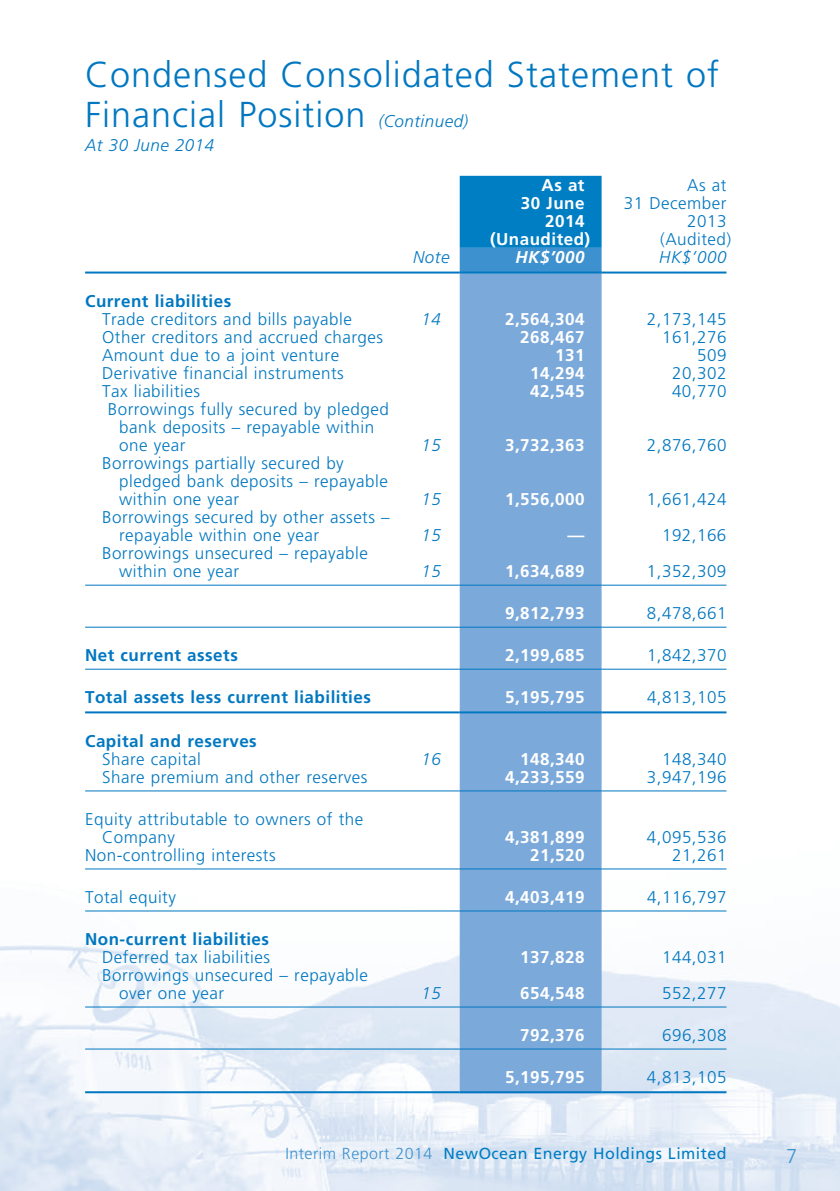
<style>
.page{position:relative;width:840px;height:1191px;background:#fff}
.page>*{position:absolute;margin:0;border:0;box-sizing:border-box;transform-origin:0 0}
.t1{font:300 36px/40px "Frutiger";letter-spacing:.03em;color:#0077c0}
.t2{font:300 20px "Frutiger";color:#3d91ce}
.t3{font:300 17px/18px "Frutiger";letter-spacing:.03em;color:#0077c0}
.t4{font:700 17px/18px "Frutiger";letter-spacing:.03em;color:#fff;text-align:right}
.t5{font:700 17px "Frutiger";letter-spacing:.03em;color:#0077c0}
.t6{font:italic 300 17px "Frutiger";letter-spacing:.03em;color:#0077c0}
.t7{font:italic 700 17px "Frutiger";color:#fff}
.t8{font:16px "Frutiger";letter-spacing:.03em;color:#007ec4}
.s1{font-style:italic;font-size:17px}
.s2{font-weight:300;color:#3d91ce}
</style>
<div class="page">
<img style="left:0;top:175px;width:839px;height:1016px">
<svg style="left:459px;top:176px;width:142px;height:95px;background:#1083c6"></svg>
<div style="left:459px;top:273px;width:142px;height:818px;background:#7ba9da"></div>
<hr style="left:85px;top:271px;width:318px;height:2px;background:#0077c0">
<hr style="left:403px;top:271px;width:56px;height:2px;background:#0077c0">
<hr style="left:459px;top:271px;width:142px;height:2px;background:#0077c0">
<hr style="left:601px;top:271px;width:125px;height:2px;background:#0077c0">
<hr style="left:85px;top:584px;width:318px;height:1px;background:#0077c0">
<hr style="left:403px;top:584px;width:56px;height:1px;background:#0077c0">
<hr style="left:459px;top:584px;width:142px;height:1px;background:#0077c0">
<hr style="left:601px;top:584px;width:125px;height:1px;background:#0077c0">
<hr style="left:85px;top:626px;width:318px;height:1px;background:#0077c0">
<hr style="left:403px;top:626px;width:56px;height:1px;background:#0077c0">
<hr style="left:459px;top:626px;width:142px;height:1px;background:#0077c0">
<hr style="left:601px;top:626px;width:125px;height:1px;background:#0077c0">
<hr style="left:85px;top:668px;width:318px;height:1px;background:#0077c0">
<hr style="left:403px;top:668px;width:56px;height:1px;background:#0077c0">
<hr style="left:459px;top:668px;width:142px;height:1px;background:#0077c0">
<hr style="left:601px;top:668px;width:125px;height:1px;background:#0077c0">
<hr style="left:85px;top:711px;width:318px;height:2px;background:#0077c0">
<hr style="left:403px;top:711px;width:56px;height:2px;background:#0077c0">
<hr style="left:459px;top:711px;width:142px;height:2px;background:#0077c0">
<hr style="left:601px;top:711px;width:125px;height:2px;background:#0077c0">
<hr style="left:85px;top:790px;width:318px;height:1px;background:#0077c0">
<hr style="left:403px;top:790px;width:56px;height:1px;background:#0077c0">
<hr style="left:459px;top:790px;width:142px;height:1px;background:#0077c0">
<hr style="left:601px;top:790px;width:125px;height:1px;background:#0077c0">
<hr style="left:85px;top:868px;width:318px;height:1px;background:#0077c0">
<hr style="left:403px;top:868px;width:56px;height:1px;background:#0077c0">
<hr style="left:459px;top:868px;width:142px;height:1px;background:#0077c0">
<hr style="left:601px;top:868px;width:125px;height:1px;background:#0077c0">
<hr style="left:85px;top:910px;width:318px;height:1px;background:#0077c0">
<hr style="left:403px;top:910px;width:56px;height:1px;background:#0077c0">
<hr style="left:459px;top:910px;width:142px;height:1px;background:#0077c0">
<hr style="left:601px;top:910px;width:125px;height:1px;background:#0077c0">
<hr style="left:85px;top:1006px;width:318px;height:1px;background:#0077c0">
<hr style="left:403px;top:1006px;width:56px;height:1px;background:#0077c0">
<hr style="left:459px;top:1006px;width:142px;height:1px;background:#0077c0">
<hr style="left:601px;top:1006px;width:125px;height:1px;background:#0077c0">
<hr style="left:85px;top:1048px;width:318px;height:1px;background:#0077c0">
<hr style="left:403px;top:1048px;width:56px;height:1px;background:#0077c0">
<hr style="left:459px;top:1048px;width:142px;height:1px;background:#0077c0">
<hr style="left:601px;top:1048px;width:125px;height:1px;background:#0077c0">
<hr style="left:85px;top:1091px;width:318px;height:2px;background:#0077c0">
<hr style="left:403px;top:1091px;width:56px;height:2px;background:#0077c0">
<hr style="left:459px;top:1091px;width:142px;height:2px;background:#0077c0">
<hr style="left:601px;top:1091px;width:125px;height:2px;background:#0077c0">
<h1 class="t1" style="left:85px;top:55px;width:635px">Condensed Consolidated Statement of<br>Financial Position <span class="s1">(Continued)</span></h1>
<p class="t6" style="left:85px;top:136px;width:131px">At 30 June 2014</p>
<p class="t4" style="left:520px;top:176px;width:65px">As at<br>30 June<br>2014</p>
<p class="t3" style="left:623px;top:177px;width:104px;text-align:right">As at<br>31 December<br>2013</p>
<p class="t4" style="left:489px;top:230px;width:102px">(Unaudited)</p>
<p class="t3" style="left:660px;top:231px;width:72px">(Audited)</p>
<p class="t6" style="left:413px;top:248px;width:38px">Note</p>
<p class="t7" style="left:515px;top:247px;width:71px">HK$’000</p>
<p class="t6" style="left:659px;top:248px;width:69px">HK$’000</p>
<p class="t5" style="left:85px;top:291px;width:148px">Current liabilities</p>
<p class="t3" style="left:102px;top:310px;width:251px">Trade creditors and bills payable</p>
<p class="t6" style="left:421px;top:309px;width:21px">14</p>
<p class="t4" style="left:505px;top:310px;width:81px">2,564,304</p>
<p class="t3" style="left:646px;top:310px;width:81px">2,173,145</p>
<p class="t3" style="left:102px;top:328px;width:282px">Other creditors and accrued charges</p>
<p class="t4" style="left:520px;top:328px;width:66px">268,467</p>
<p class="t3" style="left:661px;top:328px;width:66px">161,276</p>
<p class="t3" style="left:102px;top:346px;width:238px">Amount due to a joint venture</p>
<p class="t4" style="left:555px;top:346px;width:31px">131</p>
<p class="t3" style="left:696px;top:346px;width:31px">509</p>
<p class="t3" style="left:102px;top:364px;width:243px">Derivative financial instruments</p>
<p class="t4" style="left:530px;top:364px;width:56px">14,294</p>
<p class="t3" style="left:671px;top:364px;width:56px">20,302</p>
<p class="t3" style="left:102px;top:382px;width:99px">Tax liabilities</p>
<p class="t4" style="left:530px;top:382px;width:56px">42,545</p>
<p class="t3" style="left:671px;top:382px;width:56px">40,770</p>
<p class="t3" style="left:119px;top:400px;width:271px;text-indent:-11px">Borrowings fully secured by pledged bank deposits – repayable within one year</p>
<p class="t6" style="left:421px;top:435px;width:21px">15</p>
<p class="t4" style="left:505px;top:436px;width:81px">3,732,363</p>
<p class="t3" style="left:646px;top:436px;width:81px">2,876,760</p>
<p class="t3" style="left:119px;top:454px;width:270px;text-indent:-17px">Borrowings partially secured by pledged bank deposits – repayable within one year</p>
<p class="t6" style="left:421px;top:489px;width:21px">15</p>
<p class="t4" style="left:505px;top:490px;width:81px">1,556,000</p>
<p class="t3" style="left:646px;top:490px;width:81px">1,661,424</p>
<p class="t3" style="left:119px;top:508px;width:272px;text-indent:-17px">Borrowings secured by other assets – repayable within one year</p>
<p class="t6" style="left:421px;top:525px;width:21px">15</p>
<p class="t4" style="left:567px;top:526px;width:18px">—</p>
<p class="t3" style="left:661px;top:526px;width:66px">192,166</p>
<p class="t3" style="left:119px;top:544px;width:250px;text-indent:-17px">Borrowings unsecured – repayable within one year</p>
<p class="t6" style="left:421px;top:561px;width:21px">15</p>
<p class="t4" style="left:504px;top:562px;width:81px">1,634,689</p>
<p class="t3" style="left:646px;top:562px;width:81px">1,352,309</p>
<p class="t4" style="left:505px;top:604px;width:81px">9,812,793</p>
<p class="t3" style="left:646px;top:604px;width:81px">8,478,661</p>
<p class="t5" style="left:85px;top:645px;width:154px">Net current assets</p>
<p class="t4" style="left:505px;top:646px;width:81px">2,199,685</p>
<p class="t3" style="left:646px;top:646px;width:81px">1,842,370</p>
<p class="t5" style="left:85px;top:687px;width:287px">Total assets less current liabilities</p>
<p class="t4" style="left:505px;top:688px;width:81px">5,195,795</p>
<p class="t3" style="left:646px;top:688px;width:81px">4,813,105</p>
<p class="t5" style="left:85px;top:731px;width:173px">Capital and reserves</p>
<p class="t3" style="left:102px;top:750px;width:100px">Share capital</p>
<p class="t6" style="left:421px;top:749px;width:21px">16</p>
<p class="t4" style="left:520px;top:750px;width:66px">148,340</p>
<p class="t3" style="left:661px;top:750px;width:66px">148,340</p>
<p class="t3" style="left:102px;top:768px;width:267px">Share premium and other reserves</p>
<p class="t4" style="left:505px;top:768px;width:81px">4,233,559</p>
<p class="t3" style="left:646px;top:768px;width:81px">3,947,196</p>
<p class="t3" style="left:102px;top:810px;width:262px;text-indent:-17px">Equity attributable to owners of the<br>Company</p>
<p class="t4" style="left:505px;top:828px;width:81px">4,381,899</p>
<p class="t3" style="left:646px;top:828px;width:81px">4,095,536</p>
<p class="t3" style="left:85px;top:846px;width:192px">Non-controlling interests</p>
<p class="t4" style="left:530px;top:846px;width:56px">21,520</p>
<p class="t3" style="left:671px;top:846px;width:56px">21,261</p>
<p class="t3" style="left:85px;top:888px;width:92px">Total equity</p>
<p class="t4" style="left:505px;top:888px;width:81px">4,403,419</p>
<p class="t3" style="left:646px;top:888px;width:81px">4,116,797</p>
<p class="t5" style="left:85px;top:929px;width:185px">Non-current liabilities</p>
<p class="t3" style="left:102px;top:948px;width:169px">Deferred tax liabilities</p>
<p class="t4" style="left:520px;top:948px;width:66px">137,828</p>
<p class="t3" style="left:661px;top:948px;width:66px">144,031</p>
<p class="t3" style="left:119px;top:966px;width:250px;text-indent:-17px">Borrowings unsecured – repayable over one year</p>
<p class="t6" style="left:421px;top:983px;width:21px">15</p>
<p class="t4" style="left:520px;top:984px;width:66px">654,548</p>
<p class="t3" style="left:661px;top:984px;width:66px">552,277</p>
<p class="t4" style="left:520px;top:1026px;width:66px">792,376</p>
<p class="t3" style="left:661px;top:1026px;width:66px">696,308</p>
<p class="t4" style="left:505px;top:1068px;width:81px">5,195,795</p>
<p class="t3" style="left:646px;top:1068px;width:81px">4,813,105</p>
<p class="t8" style="left:285px;top:1144px;width:442px"><span class="s2">Interim Report 2014</span> NewOcean Energy Holdings Limited</p>
<p class="t2" style="left:785px;top:1144px;width:13px">7</p>
</div>
